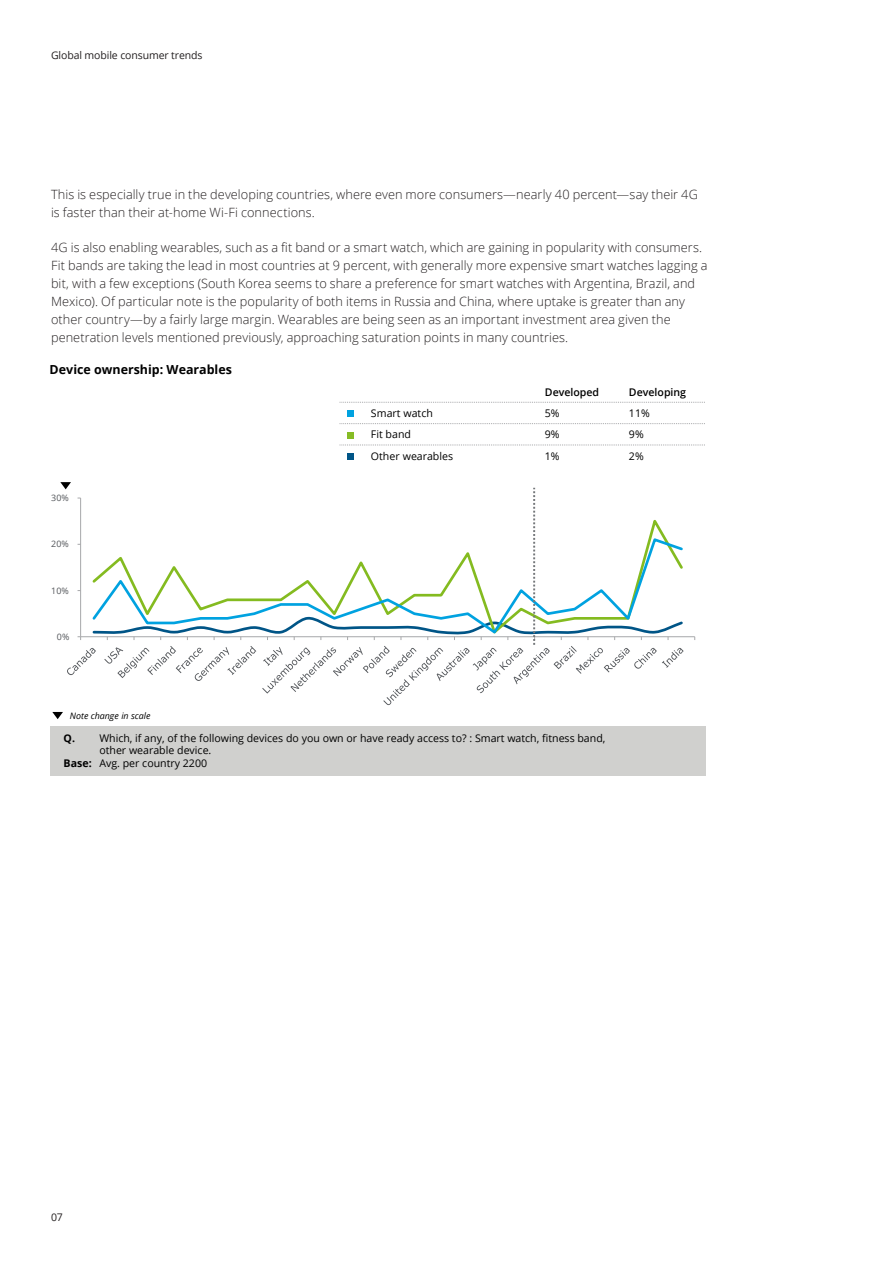
<style>
.page{position:relative;width:893px;height:1263px;background:#fff}
.page>*{position:absolute;margin:0;border:0;box-sizing:border-box;transform-origin:0 0}
.Body_copy__8_5_12pt{font:300 12.75px/18px "Open Sans";letter-spacing:.005em;color:#231f20}
.t1{font:700 12.45px "Open Sans";color:#000}
.t2{font:10.65px "Open Sans";color:#000}
.t3{font:600 10.65px "Open Sans";color:#000}
.t4{font:10.5px "Open Sans";letter-spacing:-.01em;color:#231f20}
.t5{font:italic 8.85px "Open Sans";color:#000}
.t6{font:8.85px "Open Sans";color:#53565a}
.s1{font-weight:700}
</style>
<div class="page">
<svg style="left:340px;top:402px;width:365px;height:1px"></svg>
<svg style="left:340px;top:423px;width:365px;height:1px"></svg>
<svg style="left:340px;top:444px;width:365px;height:1px"></svg>
<div style="left:348px;top:410px;width:6px;height:7px;background:#00a2e0"></div>
<svg style="left:348px;top:432px;width:6px;height:6px"></svg>
<svg style="left:348px;top:453px;width:6px;height:6px"></svg>
<hr style="left:81px;top:636px;width:614px;height:1px;background:#a7a8aa">
<div style="left:51px;top:726px;width:655px;height:49px;background:#d0d0ce"></div>
<svg style="left:60px;top:482px;width:625px;height:223px"></svg>
<svg style="left:52px;top:712px;width:11px;height:7px"></svg>
<p class="t4" style="left:51px;top:48px;width:153px">Global mobile consumer trends</p>
<p class="Body_copy__8_5_12pt" style="left:51px;top:185px;width:648px">This is especially true in the developing countries, where even more consumers—nearly 40 percent—say their 4G is faster than their at-home Wi-Fi connections.</p>
<p class="Body_copy__8_5_12pt" style="left:51px;top:238px;width:658px">4G is also enabling wearables, such as a fit band or a smart watch, which are gaining in popularity with consumers.<br>Fit bands are taking the lead in most countries at 9 percent, with generally more expensive smart watches lagging a bit, with a few exceptions (South Korea seems to share a preference for smart watches with Argentina, Brazil, and Mexico). Of particular note is the popularity of both items in Russia and China, where uptake is greater than any other country—by a fairly large margin. Wearables are being seen as an important investment area given the penetration levels mentioned previously, approaching saturation points in many countries.</p>
<p class="t1" style="left:50px;top:361px;width:184px">Device ownership: Wearables</p>
<p class="t6" style="left:51px;top:492px;width:19px">30%</p>
<p class="t6" style="left:51px;top:538px;width:19px">20%</p>
<p class="t6" style="left:51px;top:584px;width:19px">10%</p>
<p class="t6" style="left:57px;top:631px;width:14px">0%</p>
<p class="t3" style="left:545px;top:384px;width:56px">Developed</p>
<p class="t3" style="left:629px;top:384px;width:59px">Developing</p>
<p class="t2" style="left:371px;top:406px;width:63px">Smart watch</p>
<p class="t2" style="left:545px;top:406px;width:16px">5%</p>
<p class="t2" style="left:629px;top:406px;width:22px">11%</p>
<p class="t2" style="left:371px;top:427px;width:42px">Fit band</p>
<p class="t2" style="left:545px;top:427px;width:16px">9%</p>
<p class="t2" style="left:629px;top:427px;width:16px">9%</p>
<p class="t2" style="left:371px;top:448px;width:84px">Other wearables</p>
<p class="t2" style="left:545px;top:448px;width:16px">1%</p>
<p class="t2" style="left:629px;top:448px;width:16px">2%</p>
<p class="t5" style="left:70px;top:709px;width:82px">Note change in scale</p>
<p class="t2" style="left:64px;top:730px;width:543px"><span class="s1">Q.</span> Which, if any, of the following devices do you own or have ready access to? : Smart watch, fitness band,</p>
<p class="t2" style="left:99px;top:743px;width:114px">other wearable device.</p>
<p class="t2" style="left:64px;top:756px;width:145px"><span class="s1">Base:</span> Avg. per country 2200</p>
<p class="t4" style="left:51px;top:1210px;width:13px">07</p>
</div>
